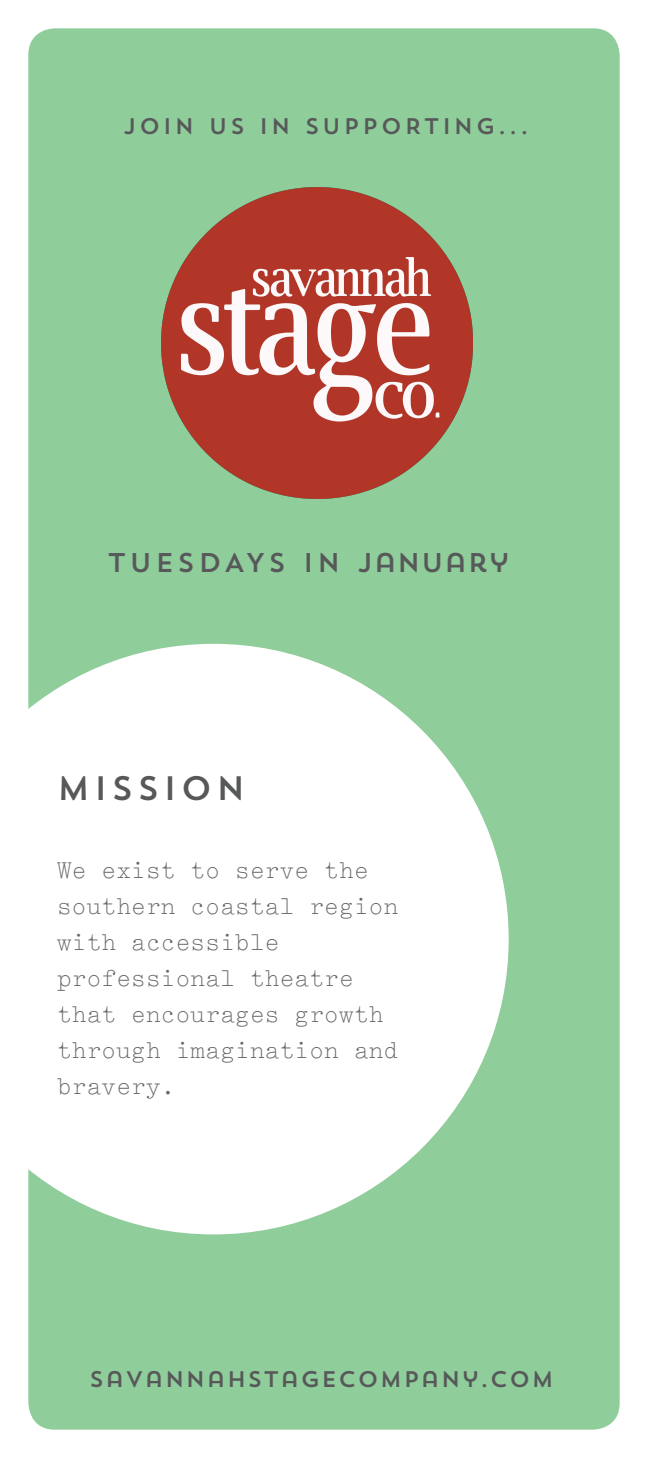
<style>
.page{position:relative;width:648px;height:1458px;background:#fff}
.page>*{position:absolute;margin:0;border:0;box-sizing:border-box;transform-origin:0 0}
.t1{font:33.75px "Trend Sans One";letter-spacing:.1em;color:#57585a}
.t2{font:27px "Trend Sans One";letter-spacing:.035em;color:#57585a}
.t3{font:24.75px/36px "Typewriter Elite MT Std";color:#666868}
.t4{font:22.5px "Trend Sans One";letter-spacing:.04em;color:#57585a}
.t5{font:22.5px "Trend Sans One";letter-spacing:.1em;color:#57585a}
</style>
<div class="page">
<div style="left:28px;top:28px;width:592px;height:1402px;background:#8fcd9a;border-radius:26px"></div>
<svg style="left:28px;top:644px;width:481px;height:590px;fill:#fff"></svg>
<img style="left:162px;top:188px;width:310px;height:311px">
<p class="t5" style="left:124px;top:111px;width:407px">JOIN US IN SUPPORTING...</p>
<p class="t2" style="left:107px;top:545px;width:404px">TUESDAYS IN JANUARY</p>
<h1 class="t1" style="left:57px;top:766px;width:191px">MISSION</h1>
<p class="t3" style="left:57px;top:852px;width:343px">We exist to serve the southern coastal region with accessible professional theatre that encourages growth through imagination and bravery.</p>
<p class="t4" style="left:89px;top:1365px;width:466px">SAVANNAHSTAGECOMPANY.COM</p>
</div>
